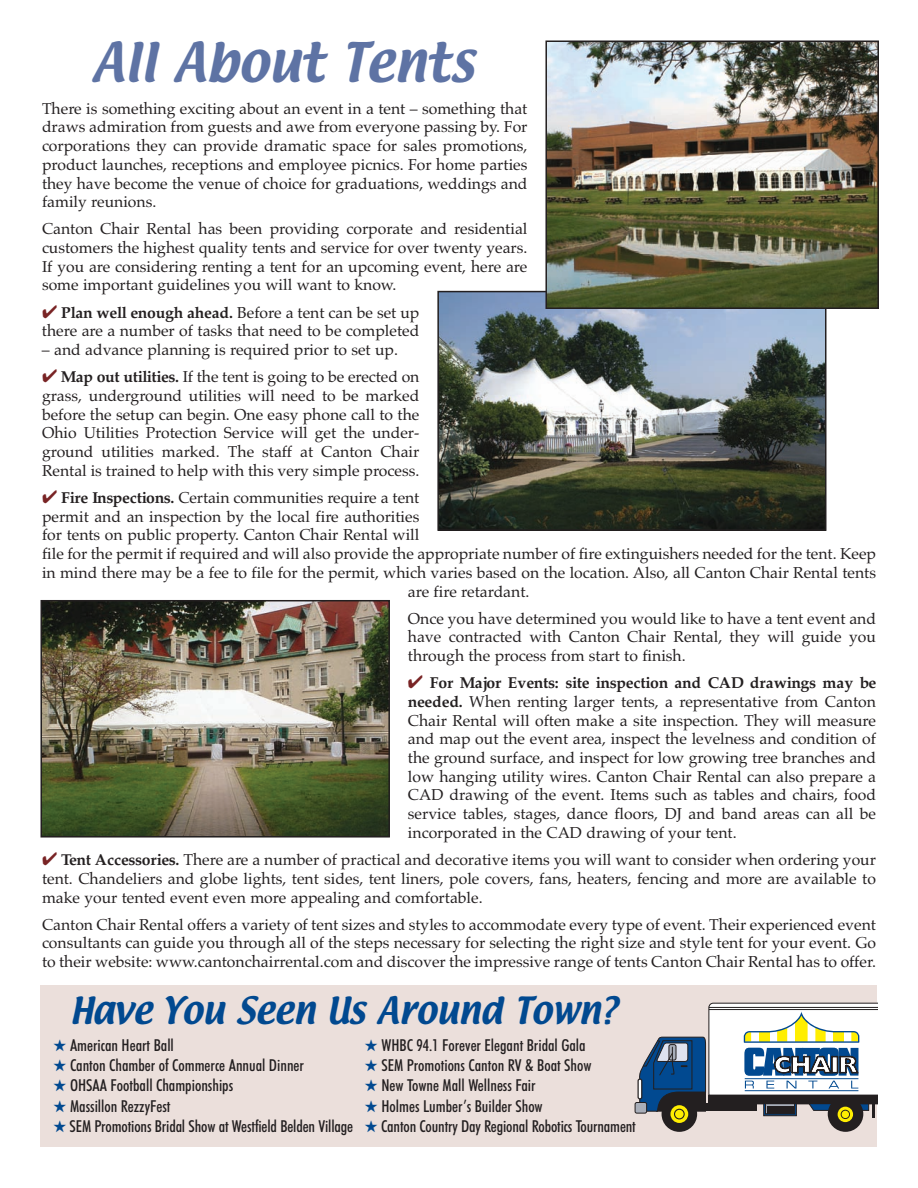
<style>
.page{position:relative;width:918px;height:1188px;background:#fff}
.page>*{position:absolute;margin:0;border:0;box-sizing:border-box;transform-origin:0 0}
.t1{font:48px "Textile";color:#5e73a4}
.t2{font:33px "Textile";letter-spacing:-.01em;color:#014990}
.t3{font:500 condensed 16.5px "Futura BT";color:#231f20}
.t4{font:15.75px/18.8px "Palatino";color:#231f20;text-align:justify}
.s1{color:#792425}
.s2{font-weight:700}
.s3{color:#014990}
</style>
<div class="page">
<div style="left:40px;top:985px;width:838px;height:162px;background:#ebdfdb"></div>
<div style="left:635px;top:1103px;width:12px;height:10px;background:#a8aeb9;border-radius:2px"></div>
<div style="left:635px;top:1102px;width:12px;height:12px;border:1px solid #231f20;border-radius:2px"></div>
<div style="left:638px;top:1079px;width:4px;height:20px;border:1px solid #231f20;border-radius:2px"></div>
<svg style="left:639px;top:1002px;width:238px;height:130px"></svg>
<img style="left:440px;top:294px;width:383px;height:234px">
<div style="left:437px;top:291px;width:389px;height:240px;border:2px solid #231f20"></div>
<img style="left:43px;top:603px;width:344px;height:232px">
<div style="left:40px;top:600px;width:350px;height:238px;border:2px solid #231f20"></div>
<img style="left:548px;top:43px;width:328px;height:263px">
<div style="left:545px;top:40px;width:334px;height:269px;border:2px solid #231f20"></div>
<h1 class="t1" style="left:92px;top:37px;width:384px">All About Tents</h1>
<p class="t4" style="left:42px;top:99px;width:487px">There is something exciting about an event in a tent – something that draws admiration from guests and awe from everyone passing by. For corporations they can provide dramatic space for sales promotions, product launches, receptions and employee picnics. For home parties they have become the venue of choice for graduations, weddings and family reunions.</p>
<p class="t4" style="left:42px;top:219px;width:487px">Canton Chair Rental has been providing corporate and residential customers the highest quality tents and service for over twenty years.<br>If you are considering renting a tent for an upcoming event, here are some important guidelines you will want to know.</p>
<p class="t4" style="left:42px;top:303px;width:379px"><span class="s1">✔</span> <span class="s2">Plan well enough ahead.</span> Before a tent can be set up there are a number of tasks that need to be completed</p>
<p class="t4" style="left:42px;top:340px;width:358px">– and advance planning is required prior to set up.</p>
<p class="t4" style="left:42px;top:367px;width:379px"><span class="s1">✔</span> <span class="s2">Map out utilities.</span> If the tent is going to be erected on grass, underground utilities will need to be marked before the setup can begin. One easy phone call to the Ohio Utilities Protection Service will get the under&shy;ground utilities marked. The staff at Canton Chair Rental is trained to help with this very simple process.</p>
<p class="t4" style="left:42px;top:488px;width:379px"><span class="s1">✔</span> <span class="s2">Fire Inspections.</span> Certain communities require a tent</p>
<p class="t4" style="left:42px;top:507px;width:379px">permit and an inspection by the local fire authorities</p>
<p class="t4" style="left:42px;top:525px;width:379px">for tents on public property. Canton Chair Rental will</p>
<p class="t4" style="left:42px;top:544px;width:836px">file for the permit if required and will also provide the appropriate number of fire extinguishers needed for the tent. Keep</p>
<p class="t4" style="left:42px;top:563px;width:836px">in mind there may be a fee to file for the permit, which varies based on the location. Also, all Canton Chair Rental tents</p>
<p class="t4" style="left:408px;top:582px;width:123px">are fire retardant.</p>
<p class="t4" style="left:408px;top:609px;width:470px">Once you have determined you would like to have a tent event and have contracted with Canton Chair Rental, they will guide you through the process from start to finish.</p>
<p class="t4" style="left:408px;top:673px;width:470px"><span class="s1">✔</span> <span class="s2">For Major Events: site inspection and CAD drawings may be needed.</span> When renting larger tents, a representative from Canton Chair Rental will often make a site inspection. They will measure and map out the event area, inspect the levelness and condition of the ground surface, and inspect for low growing tree branches and low hanging utility wires. Canton Chair Rental can also prepare a CAD drawing of the event. Items such as tables and chairs, food service tables, stages, dance floors, DJ and band areas can all be incorporated in the CAD drawing of your tent.</p>
<p class="t4" style="left:42px;top:850px;width:836px"><span class="s1">✔</span> <span class="s2">Tent Accessories.</span> There are a number of practical and decorative items you will want to consider when ordering your tent. Chandeliers and globe lights, tent sides, tent liners, pole covers, fans, heaters, fencing and more are available to make your tented event even more appealing and comfortable.</p>
<p class="t4" style="left:42px;top:915px;width:836px">Canton Chair Rental offers a variety of tent sizes and styles to accommodate every type of event. Their experienced event consultants can guide you through all of the steps necessary for selecting the right size and style tent for your event. Go to their website: www.cantonchairrental.com and discover the impressive range of tents Canton Chair Rental has to offer.</p>
<h2 class="t2" style="left:70px;top:994px;width:548px">Have You Seen Us Around Town?</h2>
<p class="t3" style="left:364px;top:1038px;width:223px"><span class="s3">★</span> WHBC 94.1 Forever Elegant Bridal Gala</p>
<p class="t3" style="left:364px;top:1059px;width:229px"><span class="s3">★</span> SEM Promotions Canton RV &amp; Boat Show</p>
<p class="t3" style="left:365px;top:1079px;width:173px"><span class="s3">★</span> New Towne Mall Wellness Fair</p>
<p class="t3" style="left:365px;top:1099px;width:180px"><span class="s3">★</span> Holmes Lumber’s Builder Show</p>
<p class="t3" style="left:365px;top:1119px;width:273px"><span class="s3">★</span> Canton Country Day Regional Robotics Tournament</p>
<p class="t3" style="left:53px;top:1038px;width:122px"><span class="s3">★</span> American Heart Ball</p>
<p class="t3" style="left:53px;top:1059px;width:252px"><span class="s3">★</span> Canton Chamber of Commerce Annual Dinner</p>
<p class="t3" style="left:53px;top:1079px;width:182px"><span class="s3">★</span> OHSAA Football Championships</p>
<p class="t3" style="left:53px;top:1099px;width:119px"><span class="s3">★</span> Massillon RezzyFest</p>
<p class="t3" style="left:53px;top:1119px;width:302px"><span class="s3">★</span> SEM Promotions Bridal Show at Westfield Belden Village</p>
</div>
